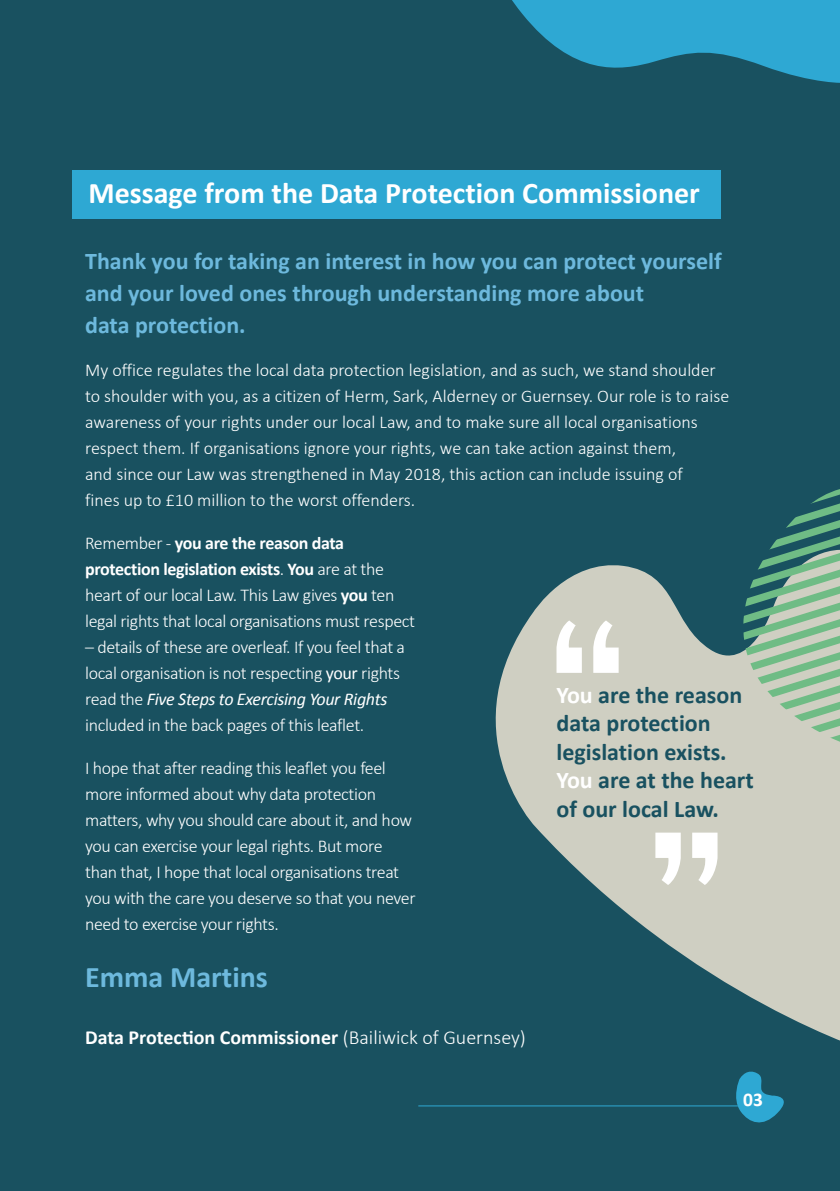
<style>
.page{position:relative;width:840px;height:1191px;background:#fff}
.page>*{position:absolute;margin:0;border:0;box-sizing:border-box;transform-origin:0 0}
.t1{font:700 30px "Calibri";color:#fff}
.t2{font:700 30px "Calibri";color:#6db9dd}
.t3{font:700 24px/32px "Calibri";color:#6db9dd}
.t4{font:700 24px/28.6px "Calibri";color:#195160}
.t5{font:700 20px "Calibri";color:#fff}
.t6{font:700 19.4px "Calibri";color:#fff}
.t7{font:300 18px/26px "Calibri";letter-spacing:-.02em;color:#fff}
.t8{font:300 18px/26px "Calibri";color:#fff}
.s1{font-weight:700}
.s2{font-weight:400}
.s3{font-weight:400;font-style:italic}
.s4{color:#fff}
.s5{font-weight:300}
</style>
<div class="page">
<div style="left:0;top:0;width:839px;height:1191px;background:#195160"></div>
<svg style="left:512px;top:0;width:327px;height:83px"></svg>
<div style="left:72px;top:170px;width:648px;height:48px;background:#2ea8d3"></div>
<svg style="left:730px;top:1085px;width:54px;height:38px"></svg>
<hr style="left:418px;top:1105px;width:334px;height:1px;background:#2ea8d3">
<svg style="left:495px;top:565px;width:344px;height:520px;fill:#cfcfc2"></svg>
<svg style="left:655px;top:832px;width:25px;height:53px"></svg>
<svg style="left:691px;top:832px;width:26px;height:53px"></svg>
<svg style="left:593px;top:620px;width:25px;height:53px"></svg>
<svg style="left:556px;top:620px;width:25px;height:53px"></svg>
<svg style="left:732px;top:489px;width:107px;height:253px"></svg>
<h1 class="t1" style="left:88px;top:173px;width:612px">Message from the Data Protection Commissioner</h1>
<h2 class="t3" style="left:85px;top:245px;width:637px">Thank you for taking an interest in how you can protect yourself and your loved ones through understanding more about<br>data protection.</h2>
<p class="t8" style="left:85px;top:356px;width:645px">My office regulates the local data protection legislation, and as such, we stand shoulder to shoulder with you, as a citizen of Herm, Sark, Alderney or Guernsey. Our role is to raise awareness of your rights under our local Law, and to make sure all local organisations respect them. If organisations ignore your rights, we can take action against them,<br>and since our Law was strengthened in May 2018, this action can include issuing of<br>fines up to £10 million to the worst offenders.</p>
<p class="t7" style="left:85px;top:529px;width:331px">Remember - <span class="s1">you are the reason data protection legislation exists</span>. <span class="s1">You</span> are at the heart of our local Law. This Law gives <span class="s1">you</span> ten legal rights that local organisations must respect</p>
<p class="t7" style="left:85px;top:633px;width:321px">– details of these are overleaf. If you feel that a local organisation is not respecting <span class="s2">your</span> rights read the <span class="s3">Five Steps to Exercising Your Rights </span>included in the back pages of this leaflet.</p>
<p class="t7" style="left:85px;top:754px;width:332px">I hope that after reading this leaflet you feel more informed about why data protection matters, why you should care about it, and how you can exercise your legal rights. But more than that, I hope that local organisations treat you with the care you deserve so that you never need to exercise your rights.</p>
<h1 class="t2" style="left:85px;top:958px;width:184px">Emma Martins</h1>
<h2 class="t4" style="left:556px;top:680px;width:199px"><span class="s4">You</span> are the reason data protection legislation exists.<br><span class="s4">You</span> are at the heart of our local Law.</h2>
<p class="t5" style="left:85px;top:1025px;width:442px">Data Protection Commissioner <span class="s5">(Bailiwick of Guernsey)</span></p>
<p class="t6" style="left:742px;top:1087px;width:21px">03</p>
</div>
